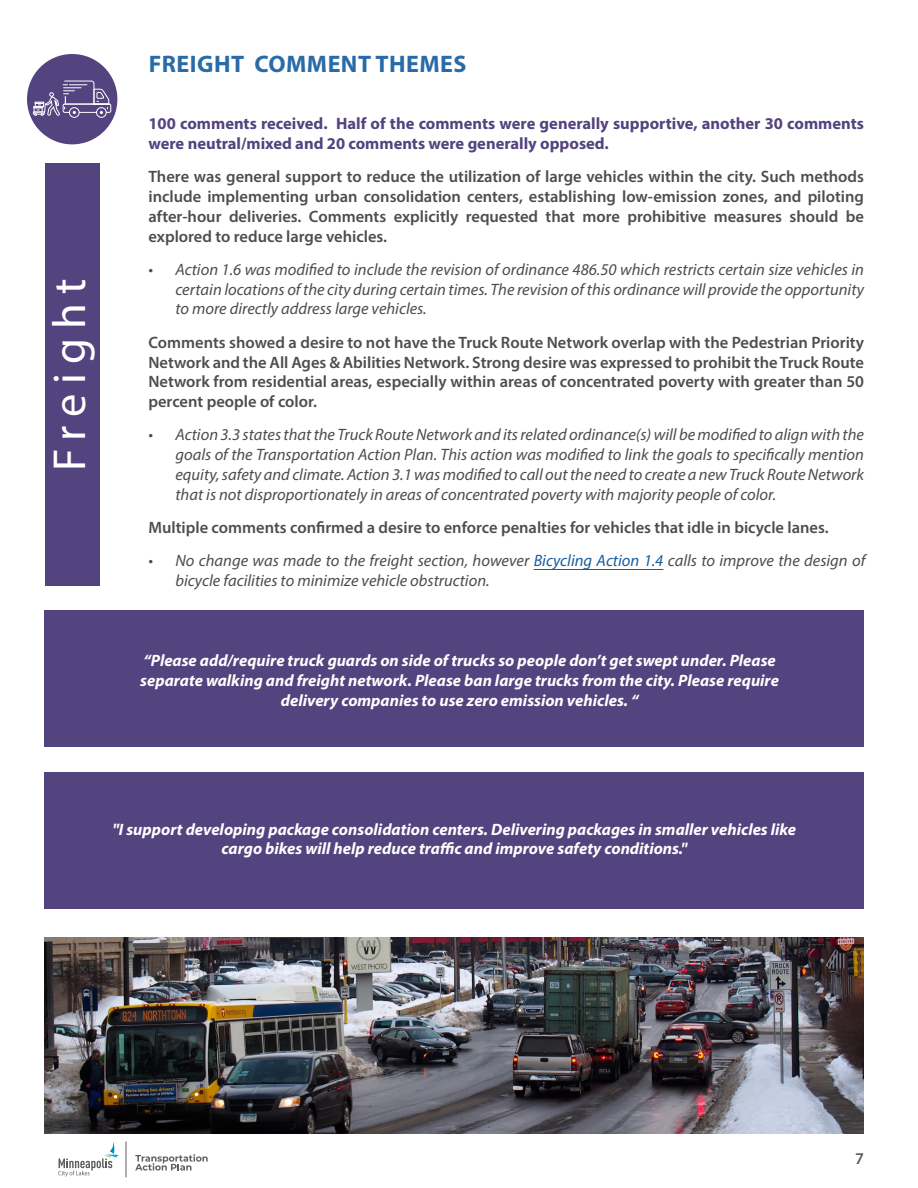
<style>
.page{position:relative;width:918px;height:1188px;background:#fff}
.page>*{position:absolute;margin:0;border:0;box-sizing:border-box;transform-origin:0 0}
.t1{font:46.5px "Myriad Pro";letter-spacing:.2em;color:#fff}
.t2{font:700 24px "Myriad Pro";letter-spacing:.02em;color:#296ba8}
.t3{font:italic 16.5px/19.8px "Myriad Pro";color:#4d4d4d;text-align:justify}
.t4{font:600 16.5px/19.8px "Myriad Pro";color:#4d4d4d;text-align:justify}
.t5{font:italic 700 16.5px/19.8px "Myriad Pro";color:#fff;text-align:center}
.t6{font:700 16.5px/19.8px "Myriad Pro";color:#53437f}
.t7{font:600 16.5px "Myriad Pro";color:#5e5e61}
.s1{color:#175d9e}
</style>
<div class="page">
<div style="left:45px;top:772px;width:819px;height:136px;background:#53437f"></div>
<div style="left:45px;top:164px;width:55px;height:422px;background:#53437f"></div>
<svg style="left:58px;top:1142px;width:61px;height:35px"></svg>
<hr style="left:126px;top:1142px;width:1px;height:35px;background:#5e5e61">
<svg style="left:135px;top:1154px;width:73px;height:17px"></svg>
<img style="left:45px;top:937px;width:819px;height:197px">
<div style="left:27px;top:54px;width:90px;height:90px;background:#53437f;border-radius:50%"></div>
<svg style="left:33px;top:80px;width:79px;height:38px"></svg>
<hr style="left:534px;top:569px;width:129px;height:1px;background:#175d9e">
<div style="left:45px;top:610px;width:819px;height:137px;background:#53437f"></div>
<h1 class="t1" style="left:41px;top:471px;width:195px;rotate:-90deg">Freight</h1>
<h2 class="t2" style="left:149px;top:48px;width:319px">FREIGHT COMMENT THEMES</h2>
<p class="t6" style="left:148px;top:113px;width:717px">100 comments received. Half of the comments were generally supportive, another 30 comments were neutral/mixed and 20 comments were generally opposed.</p>
<p class="t4" style="left:148px;top:166px;width:717px">There was general support to reduce the utilization of large vehicles within the city. Such methods include implementing urban consolidation centers, establishing low-emission zones, and piloting after-hour deliveries. Comments explicitly requested that more prohibitive measures should be explored to reduce large vehicles.</p>
<p class="t3" style="left:175px;top:259px;width:690px;text-indent:-27px">• Action 1.6 was modified to include the revision of ordinance 486.50 which restricts certain size vehicles in certain locations of the city during certain times. The revision of this ordinance will provide the opportunity to more directly address large vehicles.</p>
<p class="t4" style="left:148px;top:332px;width:717px">Comments showed a desire to not have the Truck Route Network overlap with the Pedestrian Priority Network and the All Ages &amp; Abilities Network. Strong desire was expressed to prohibit the Truck Route Network from residential areas, especially within areas of concentrated poverty with greater than 50 percent people of color.</p>
<p class="t3" style="left:175px;top:425px;width:690px;text-indent:-27px">• Action 3.3 states that the Truck Route Network and its related ordinance(s) will be modified to align with the goals of the Transportation Action Plan. This action was modified to link the goals to specifically mention equity, safety and climate. Action 3.1 was modified to call out the need to create a new Truck Route Network that is not disproportionately in areas of concentrated poverty with majority people of color.</p>
<p class="t4" style="left:148px;top:517px;width:682px">Multiple comments confirmed a desire to enforce penalties for vehicles that idle in bicycle lanes.</p>
<p class="t3" style="left:175px;top:551px;width:691px;line-height:19px;text-indent:-27px">• No change was made to the freight section, however <span class="s1">Bicycling Action 1.4</span> calls to improve the design of bicycle facilities to minimize vehicle obstruction.</p>
<p class="t5" style="left:140px;top:650px;width:640px">“Please add/require truck guards on side of trucks so people don’t get swept under. Please separate walking and freight network. Please ban large trucks from the city. Please require delivery companies to use zero emission vehicles. “</p>
<p class="t5" style="left:112px;top:819px;width:685px">"I support developing package consolidation centers. Delivering packages in smaller vehicles like cargo bikes will help reduce traffic and improve safety conditions."</p>
<p class="t7" style="left:855px;top:1148px;width:10px">7</p>
</div>
